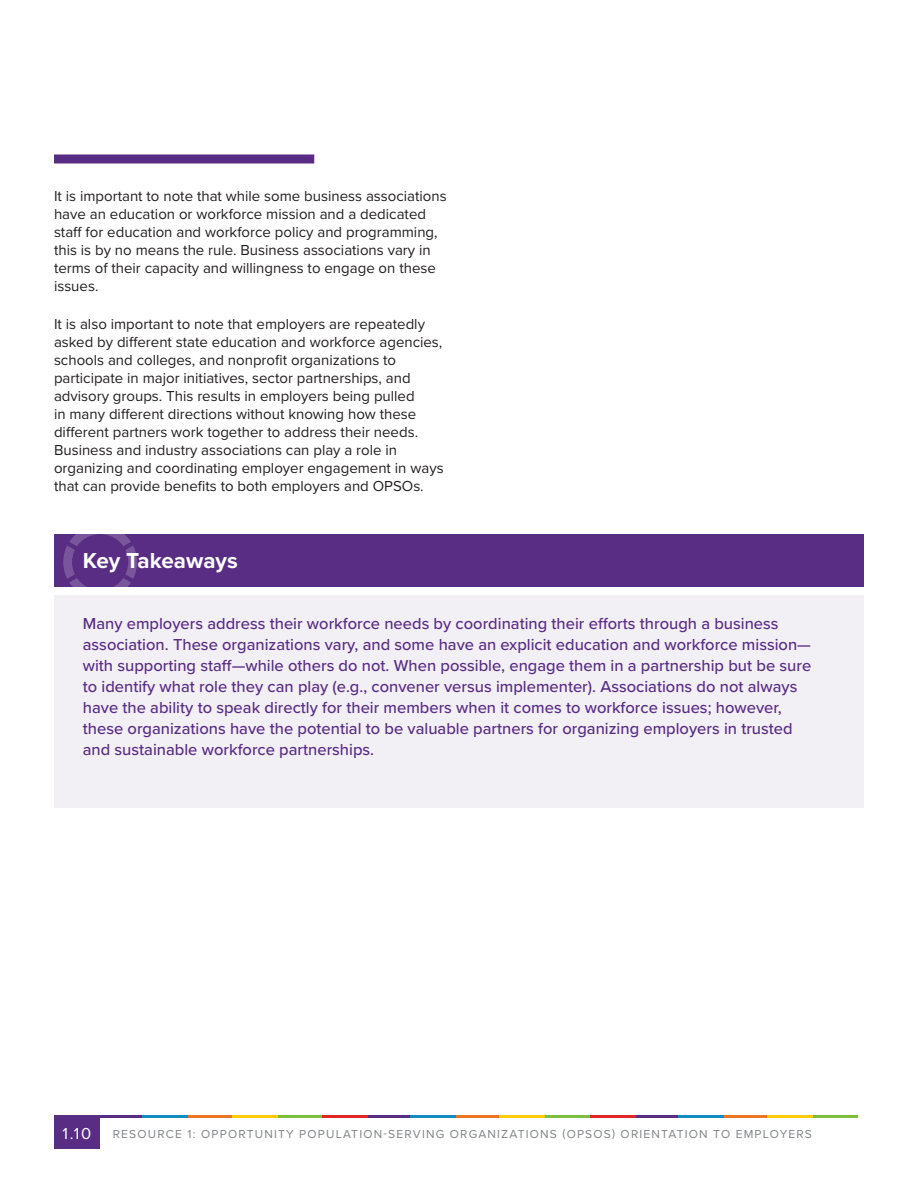
<style>
.page{position:relative;width:918px;height:1188px;background:#fff}
.page>*{position:absolute;margin:0;border:0;box-sizing:border-box;transform-origin:0 0}
._2_subhead_1{font:700 22.5px "Proxima Nova";color:#fff}
.Key_Takeaway_Descrip{font:500 16.5px/21px "Proxima Nova";color:#592d83}
.t1{font:16.5px "Proxima Nova";color:#fff}
.Body_Copy{font:15px/18px "Proxima Nova";color:#231f20}
.t2{font:12px "Proxima Nova";letter-spacing:.1em;color:#818386}
</style>
<div class="page">
<div style="left:54px;top:1115px;width:46px;height:34px;background:#592d83"></div>
<hr style="left:276px;top:1115px;width:46px;height:3px;background:#7dbd41">
<hr style="left:187px;top:1115px;width:46px;height:3px;background:#ee7525">
<hr style="left:99px;top:1115px;width:45px;height:3px;background:#592d83">
<hr style="left:232px;top:1115px;width:46px;height:3px;background:#fdcd09">
<hr style="left:143px;top:1115px;width:45px;height:3px;background:#128bc0">
<hr style="left:544px;top:1115px;width:46px;height:3px;background:#7dbd41">
<hr style="left:455px;top:1115px;width:46px;height:3px;background:#ee7525">
<hr style="left:367px;top:1115px;width:45px;height:3px;background:#592d83">
<hr style="left:500px;top:1115px;width:45px;height:3px;background:#fdcd09">
<hr style="left:410px;top:1115px;width:46px;height:3px;background:#128bc0">
<hr style="left:322px;top:1115px;width:46px;height:3px;background:#e12725">
<hr style="left:812px;top:1115px;width:46px;height:3px;background:#7dbd41">
<hr style="left:723px;top:1115px;width:45px;height:3px;background:#ee7525">
<hr style="left:634px;top:1115px;width:46px;height:3px;background:#592d83">
<hr style="left:767px;top:1115px;width:46px;height:3px;background:#fdcd09">
<hr style="left:678px;top:1115px;width:46px;height:3px;background:#128bc0">
<hr style="left:590px;top:1115px;width:45px;height:3px;background:#e12725">
<div style="left:54px;top:154px;width:260px;height:10px;background:#592d83"></div>
<div style="left:54px;top:535px;width:810px;height:52px;background:#592d83"></div>
<svg style="left:63px;top:535px;width:74px;height:52px"></svg>
<div style="left:54px;top:595px;width:810px;height:212px;background:#f2eff5"></div>
<p class="Body_Copy" style="left:54px;top:186px;width:394px">It is important to note that while some business associations have an education or workforce mission and a dedicated staff for education and workforce policy and programming, this is by no means the rule. Business associations vary in terms of their capacity and willingness to engage on these issues.</p>
<p class="Body_Copy" style="left:54px;top:314px;width:391px">It is also important to note that employers are repeatedly asked by different state education and workforce agencies, schools and colleges, and nonprofit organizations to participate in major initiatives, sector partnerships, and advisory groups. This results in employers being pulled<br>in many different directions without knowing how these different partners work together to address their needs.<br>Business and industry associations can play a role in organizing and coordinating employer engagement in ways that can provide benefits to both employers and OPSOs.</p>
<p class="_2_subhead_1" style="left:83px;top:544px;width:157px">Key Takeaways</p>
<p class="Key_Takeaway_Descrip" style="left:83px;top:612px;width:730px">Many employers address their workforce needs by coordinating their efforts through a business association. These organizations vary, and some have an explicit education and workforce mission— with supporting staff—while others do not. When possible, engage them in a partnership but be sure to identify what role they can play (e.g., convener versus implementer). Associations do not always have the ability to speak directly for their members when it comes to workforce issues; however, these organizations have the potential to be valuable partners for organizing employers in trusted and sustainable workforce partnerships.</p>
<p class="t1" style="left:63px;top:1121px;width:30px">1.10</p>
<p class="t2" style="left:113px;top:1125px;width:701px">RESOURCE 1: OPPORTUNITY POPULATION-SERVING ORGANIZATIONS (OPSOS) ORIENTATION TO EMPLOYERS</p>
</div>
